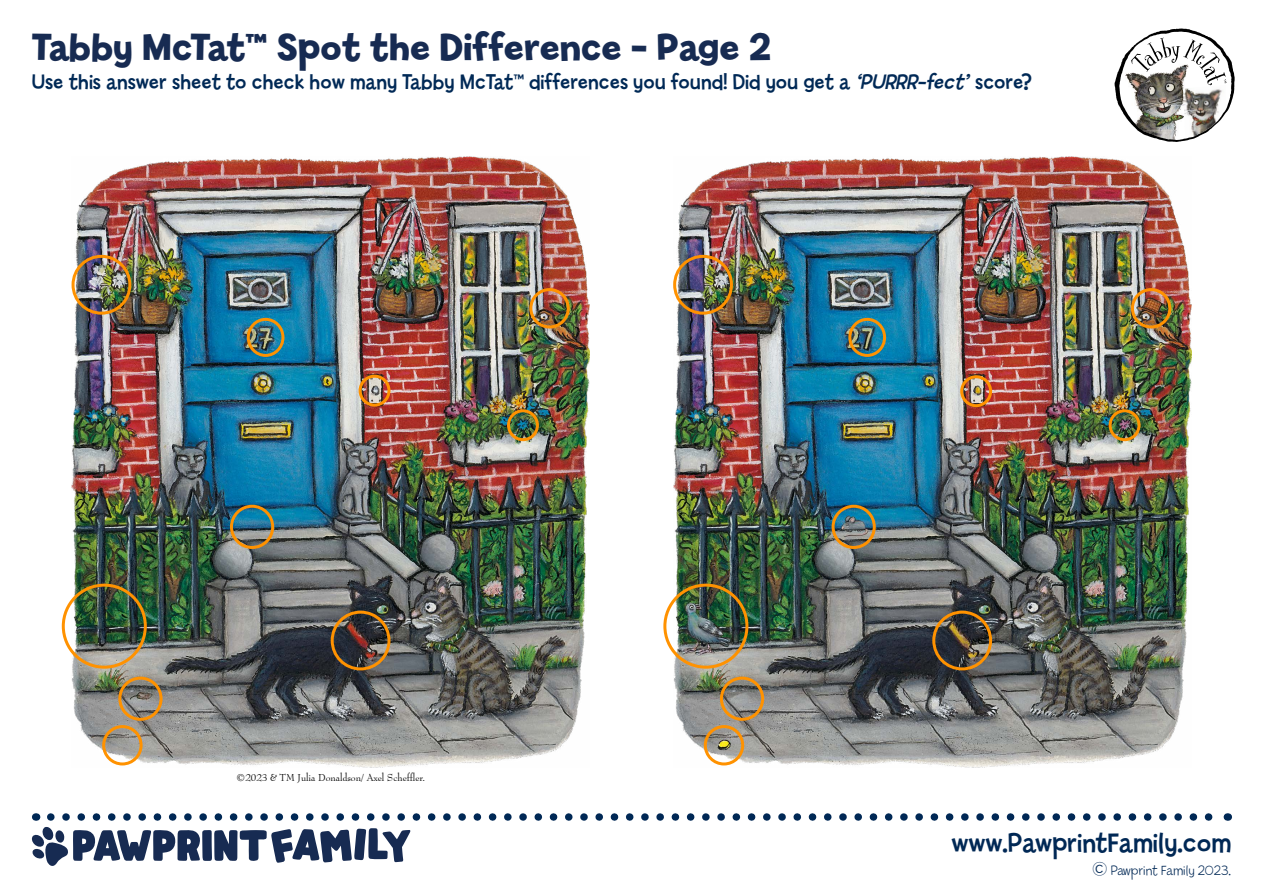
<style>
.page{position:relative;width:1263px;height:893px;background:#fff}
.page>*{position:absolute;margin:0;border:0;box-sizing:border-box;transform-origin:0 0}
.t1{font:600 37.5px "Billy";color:#172b52}
.t2{font:27px "Billy";color:#002855}
.t3{font:21px "Billy";color:#002956}
.t4{font:300 13.5px "Billy";color:#002855}
.t5{font:9.9px "Bernhard Modern BT";color:#000}
.s1{font-style:italic}
.s2{font-size:10.5px}
.s3{font-size:18px}
</style>
<div class="page">
<svg style="left:31px;top:813px;width:1182px;height:53px"></svg>
<img style="left:72px;top:156px;width:518px;height:612px">
<img style="left:673px;top:156px;width:518px;height:612px">
<div style="left:704px;top:725px;width:40px;height:40px;border:3px solid #ff9200;border-radius:50%"></div>
<div style="left:102px;top:725px;width:41px;height:40px;border:3px solid #ff9200;border-radius:50%"></div>
<div style="left:663px;top:584px;width:85px;height:85px;border:3px solid #ff9200;border-radius:50%"></div>
<div style="left:62px;top:584px;width:85px;height:85px;border:3px solid #ff9200;border-radius:50%"></div>
<div style="left:831px;top:505px;width:45px;height:44px;border:3px solid #ff9200;border-radius:50%"></div>
<div style="left:230px;top:505px;width:44px;height:44px;border:3px solid #ff9200;border-radius:50%"></div>
<div style="left:720px;top:677px;width:44px;height:44px;border:3px solid #ff9200;border-radius:50%"></div>
<div style="left:118px;top:677px;width:45px;height:44px;border:3px solid #ff9200;border-radius:50%"></div>
<div style="left:932px;top:611px;width:60px;height:59px;border:3px solid #ff9200;border-radius:50%"></div>
<div style="left:331px;top:611px;width:59px;height:59px;border:3px solid #ff9200;border-radius:50%"></div>
<div style="left:848px;top:318px;width:38px;height:39px;border:3px solid #ff9200;border-radius:50%"></div>
<div style="left:247px;top:318px;width:37px;height:39px;border:3px solid #ff9200;border-radius:50%"></div>
<div style="left:673px;top:255px;width:60px;height:60px;border:3px solid #ff9200;border-radius:50%"></div>
<div style="left:72px;top:255px;width:59px;height:60px;border:3px solid #ff9200;border-radius:50%"></div>
<div style="left:1108px;top:409px;width:32px;height:32px;border:3px solid #ff9200;border-radius:50%"></div>
<div style="left:507px;top:409px;width:32px;height:32px;border:3px solid #ff9200;border-radius:50%"></div>
<div style="left:1131px;top:288px;width:40px;height:40px;border:3px solid #ff9200;border-radius:50%"></div>
<div style="left:529px;top:288px;width:41px;height:40px;border:3px solid #ff9200;border-radius:50%"></div>
<div style="left:960px;top:375px;width:32px;height:32px;border:3px solid #ff9200;border-radius:50%"></div>
<div style="left:359px;top:375px;width:31px;height:32px;border:3px solid #ff9200;border-radius:50%"></div>
<svg style="left:1114px;top:28px;width:121px;height:114px"></svg>
<h1 class="t1" style="left:32px;top:24px;width:740px">Tabby McTat™ Spot the Difference - Page 2</h1>
<p class="t3" style="left:32px;top:69px;width:1002px">Use this answer sheet to check how many Tabby McTat™ differences you found! Did you get a <span class="s1">‘PURRR-fect’</span> score?</p>
<p class="t5" style="left:236px;top:771px;width:190px"><span class="s2">©</span>2023 &amp; TM Julia Donaldson/ Axel Scheffler.</p>
<p class="t2" style="left:951px;top:826px;width:281px">www.PawprintFamily.com</p>
<p class="t4" style="left:1093px;top:862px;width:140px"><span class="s3">©</span> Pawprint Family 2023.</p>
</div>
